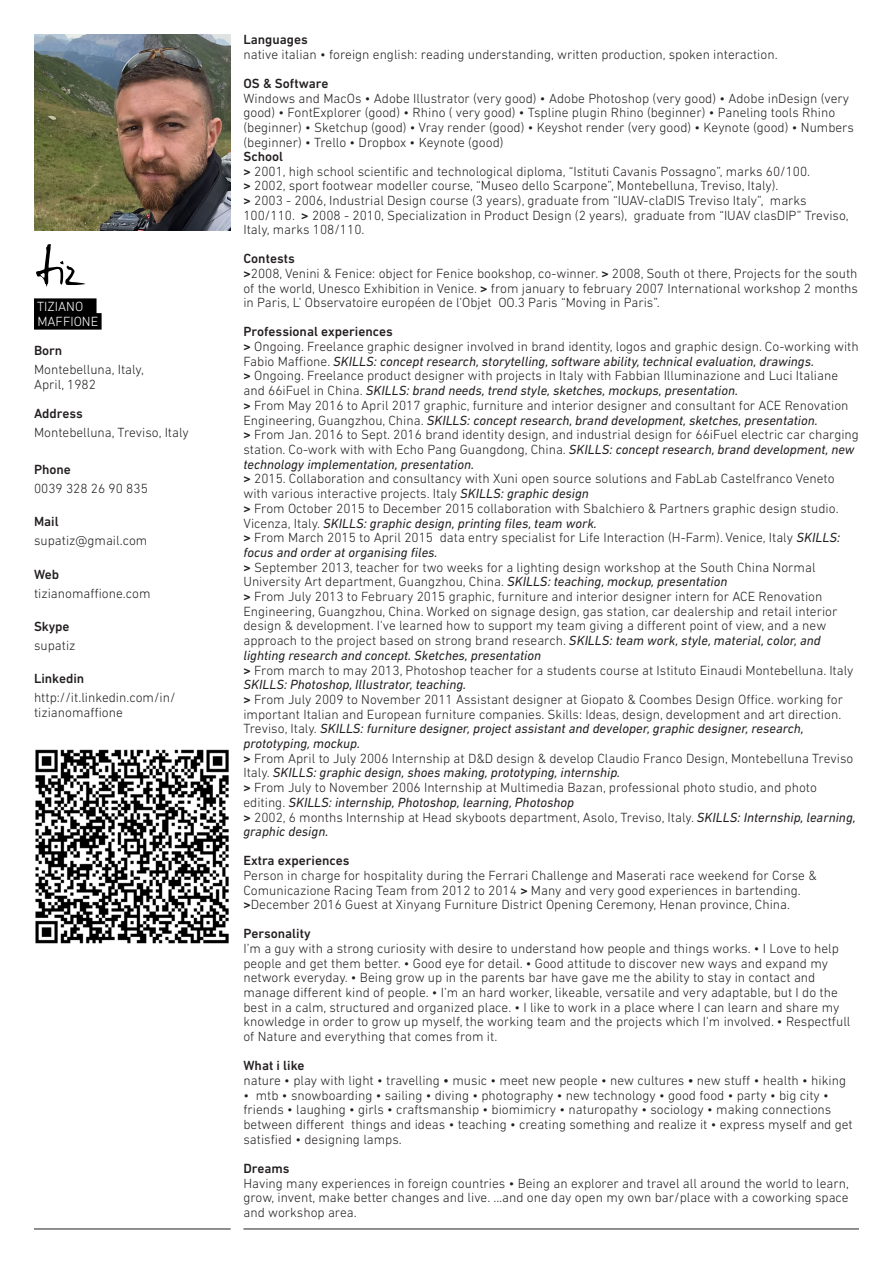
<style>
.page{position:relative;width:893px;height:1263px;background:#fff}
.page>*{position:absolute;margin:0;border:0;box-sizing:border-box;transform-origin:0 0}
.t1{font:300 13.5px/14.7px "DIN Next LT Pro";color:#231f20}
.t2{font:500 13.5px "DIN Next LT Pro";color:#231f20}
.t3{font:300 13.5px "DIN Next LT Pro";color:#fff}
.s1{font-weight:500}
.s2{font-weight:400;font-style:italic}
.s3{font-weight:400}
</style>
<div class="page">
<img style="left:34px;top:34px;width:197px;height:197px">
<img style="left:35px;top:749px;width:194px;height:195px">
<div style="left:34px;top:298px;width:63px;height:17px;background:#000"></div>
<div style="left:34px;top:313px;width:68px;height:17px;background:#000"></div>
<svg style="left:36px;top:244px;width:49px;height:43px"></svg>
<hr style="left:34px;top:1229px;width:197px;height:1px;background:#231f20">
<hr style="left:243px;top:1229px;width:616px;height:1px;background:#231f20">
<p class="t3" style="left:37px;top:299px;width:48px">TIZIANO</p>
<p class="t3" style="left:37px;top:313px;width:62px">MAFFIONE</p>
<p class="t2" style="left:34px;top:343px;width:30px">Born</p>
<p class="t1" style="left:34px;top:362px;width:111px">Montebelluna, Italy,</p>
<p class="t1" style="left:34px;top:377px;width:63px">April, 1982</p>
<p class="t2" style="left:34px;top:405px;width:51px">Address</p>
<p class="t1" style="left:34px;top:425px;width:156px">Montebelluna, Treviso, Italy</p>
<p class="t2" style="left:34px;top:462px;width:38px">Phone</p>
<p class="t1" style="left:34px;top:481px;width:115px">0039 328 26 90 835</p>
<p class="t2" style="left:34px;top:514px;width:26px">Mail</p>
<p class="t1" style="left:34px;top:533px;width:115px">supatiz@gmail.com</p>
<p class="t2" style="left:34px;top:566px;width:27px">Web</p>
<p class="t1" style="left:34px;top:585px;width:118px">tizianomaffione.com</p>
<p class="t2" style="left:34px;top:618px;width:37px">Skype</p>
<p class="t1" style="left:34px;top:638px;width:43px">supatiz</p>
<p class="t2" style="left:34px;top:670px;width:52px">Linkedin</p>
<p class="t1" style="left:34px;top:690px;width:143px">http://it.linkedin.com/in/ tizianomaffione</p>
<p class="t2" style="left:243px;top:32px;width:66px">Languages</p>
<p class="t1" style="left:243px;top:47px;width:536px">native italian • foreign english: reading understanding, written production, spoken interaction.</p>
<p class="t2" style="left:243px;top:75px;width:86px">OS &amp; Software</p>
<p class="t1" style="left:243px;top:90px;width:612px">Windows and MacOs • Adobe Illustrator (very good) • Adobe Photoshop (very good) • Adobe inDesign (very good) • FontExplorer (good) • Rhino ( very good) • Tspline plugin Rhino (beginner) • Paneling tools Rhino (beginner) • Sketchup (good) • Vray render (good) • Keyshot render (very good) • Keynote (good) • Numbers (beginner) • Trello • Dropbox • Keynote (good)</p>
<p class="t2" style="left:243px;top:148px;width:41px">School</p>
<p class="t1" style="left:243px;top:163px;width:568px"><span class="s1">&gt;</span> 2001, high school scientific and technological diploma, “Istituti Cavanis Possagno”, marks 60/100.</p>
<p class="t1" style="left:243px;top:178px;width:537px"><span class="s1">&gt;</span> 2002, sport footwear modeller course, “Museo dello Scarpone”, Montebelluna, Treviso, Italy).</p>
<p class="t1" style="left:243px;top:193px;width:607px"><span class="s1">&gt;</span> 2003 - 2006, Industrial Design course (3 years), graduate from “IUAV-claDIS Treviso Italy”, marks<br>100/110. <span class="s1">&gt;</span> 2008 - 2010, Specialization in Product Design (2 years), graduate from “IUAV clasDIP” Treviso,<br>Italy, marks 108/110.</p>
<p class="t2" style="left:243px;top:251px;width:53px">Contests</p>
<p class="t1" style="left:243px;top:266px;width:616px;text-align:justify"><span class="s1">&gt;</span>2008, Venini &amp; Fenice: object for Fenice bookshop, co-winner. <span class="s1">&gt;</span> 2008, South ot there, Projects for the south of the world, Unesco Exhibition in Venice. <span class="s1">&gt;</span> from january to february 2007 International workshop 2 months in Paris, L’ Observatoire européen de l’Objet OO.3 Paris “Moving in Paris”.</p>
<p class="t2" style="left:243px;top:324px;width:151px">Professional experiences</p>
<p class="t1" style="left:243px;top:339px;width:617px"><span class="s1">&gt;</span> Ongoing. Freelance graphic designer involved in brand identity, logos and graphic design. Co-working with<br>Fabio Maffione. <span class="s2">SKILLS: concept research, storytelling, software ability, technical evaluation, drawings.</span></p>
<p class="t1" style="left:243px;top:368px;width:596px"><span class="s1">&gt;</span> Ongoing. Freelance product designer with projects in Italy with Fabbian Illuminazione and Luci Italiane and 66iFuel in China. <span class="s2">SKILLS: brand needs, trend style, sketches, mockups, presentation.</span></p>
<p class="t1" style="left:243px;top:398px;width:607px"><span class="s1">&gt;</span> From May 2016 to April 2017 graphic, furniture and interior designer and consultant for ACE Renovation<br>Engineering, Guangzhou, China. <span class="s2">SKILLS: concept research, brand development, sketches, presentation.</span></p>
<p class="t1" style="left:243px;top:427px;width:617px"><span class="s1">&gt;</span> From Jan. 2016 to Sept. 2016 brand identity design, and industrial design for 66iFuel electric car charging station. Co-work with with Echo Pang Guangdong, China. <span class="s2">SKILLS: concept research, brand development, new technology implementation, presentation.</span></p>
<p class="t1" style="left:243px;top:471px;width:593px"><span class="s1">&gt;</span> 2015. Collaboration and consultancy with Xuni open source solutions and FabLab Castelfranco Veneto with various interactive projects. Italy <span class="s2">SKILLS: graphic design</span></p>
<p class="t1" style="left:243px;top:501px;width:597px"><span class="s1">&gt;</span> From October 2015 to December 2015 collaboration with Sbalchiero &amp; Partners graphic design studio.<br>Vicenza, Italy. <span class="s2">SKILLS: graphic design, printing files, team work.</span></p>
<p class="t1" style="left:243px;top:530px;width:598px"><span class="s1">&gt;</span> From March 2015 to April 2015 data entry specialist for Life Interaction (H-Farm). Venice, Italy <span class="s2">SKILLS: focus and order at organising files.</span></p>
<p class="t1" style="left:243px;top:559px;width:574px"><span class="s1">&gt;</span> September 2013, teacher for two weeks for a lighting design workshop at the South China Normal<br>University Art department, Guangzhou, China. <span class="s2">SKILLS: teaching, mockup, presentation</span></p>
<p class="t1" style="left:243px;top:589px;width:595px"><span class="s1">&gt;</span> From July 2013 to February 2015 graphic, furniture and interior designer intern for ACE Renovation Engineering, Guangzhou, China. Worked on signage design, gas station, car dealership and retail interior design &amp; development. I've learned how to support my team giving a different point of view, and a new approach to the project based on strong brand research. <span class="s2">SKILLS: team work, style, material, color, and lighting research and concept. Sketches, presentation</span></p>
<p class="t1" style="left:243px;top:662px;width:612px"><span class="s1">&gt;</span> From march to may 2013, Photoshop teacher for a students course at Istituto Einaudi Montebelluna. Italy<br><span class="s2">SKILLS: Photoshop, Illustrator, teaching.</span></p>
<p class="t1" style="left:243px;top:692px;width:601px"><span class="s1">&gt;</span> From July 2009 to November 2011 Assistant designer at Giopato &amp; Coombes Design Office. working for important Italian and European furniture companies. Skills: Ideas, design, development and art direction.<br>Treviso, Italy. <span class="s2">SKILLS: furniture designer, project assistant and developer, graphic designer, research, prototyping, mockup.</span></p>
<p class="t1" style="left:243px;top:751px;width:611px"><span class="s1">&gt;</span> From April to July 2006 Internship at D&amp;D design &amp; develop Claudio Franco Design, Montebelluna Treviso<br>Italy. <span class="s2">SKILLS: graphic design, shoes making, prototyping, internship.</span></p>
<p class="t1" style="left:243px;top:780px;width:575px"><span class="s1">&gt;</span> From July to November 2006 Internship at Multimedia Bazan, professional photo studio, and photo editing. <span class="s2">SKILLS: internship, Photoshop, learning, Photoshop</span></p>
<p class="t1" style="left:243px;top:809px;width:614px"><span class="s1">&gt;</span> 2002, 6 months Internship at Head skyboots department, Asolo, Treviso, Italy. <span class="s2">SKILLS: Internship, learning, graphic design.</span></p>
<p class="t2" style="left:243px;top:853px;width:108px">Extra experiences</p>
<p class="t1" style="left:243px;top:868px;width:575px">Person in charge for hospitality during the Ferrari Challenge and Maserati race weekend for Corse &amp;<br>Comunicazione Racing Team from 2012 to 2014 <span class="s1">&gt;</span> Many and very good experiences in bartending.</p>
<p class="t1" style="left:243px;top:897px;width:548px"><span class="s1">&gt;</span>December 2016 Guest at Xinyang Furniture District Opening Ceremony, Henan province, China.</p>
<p class="t2" style="left:243px;top:926px;width:69px">Personality</p>
<p class="t1" style="left:243px;top:941px;width:608px">I’m a guy with a strong curiosity with desire to understand how people and things works. • I Love to help people and get them better. • Good eye for detail. • Good attitude to discover new ways and expand my network everyday. • Being grow up in the parents bar have gave me the ability to stay in contact and manage different kind of people. • I’m an hard worker, likeable, versatile and very adaptable, but I do the best in a calm, structured and organized place. • I like to work in a place where I can learn and share my knowledge in order to grow up myself, the working team and the projects which I'm involved. • Respectfull of Nature and everything that comes from it.</p>
<p class="t2" style="left:243px;top:1058px;width:63px">What i like</p>
<p class="t1" style="left:243px;top:1073px;width:604px">nature • play with light • travelling <span class="s3">•</span> music • meet new people • new cultures <span class="s3">•</span> new stuff • health • hiking</p>
<p class="t1" style="left:243px;top:1087px;width:611px">• mtb • snowboarding • sailing • diving • photography • new technology • good food • party • big city • friends • laughing • girls • craftsmanship • biomimicry • naturopathy • sociology • making connections between different things and ideas • teaching • creating something and realize it • express myself and get satisfied • designing lamps.</p>
<p class="t2" style="left:243px;top:1160px;width:48px">Dreams</p>
<p class="t1" style="left:243px;top:1176px;width:607px;text-align:justify">Having many experiences in foreign countries • Being an explorer and travel all around the world to learn, grow, invent, make better changes and live. ...and one day open my own bar/place with a coworking space and workshop area.</p>
</div>
